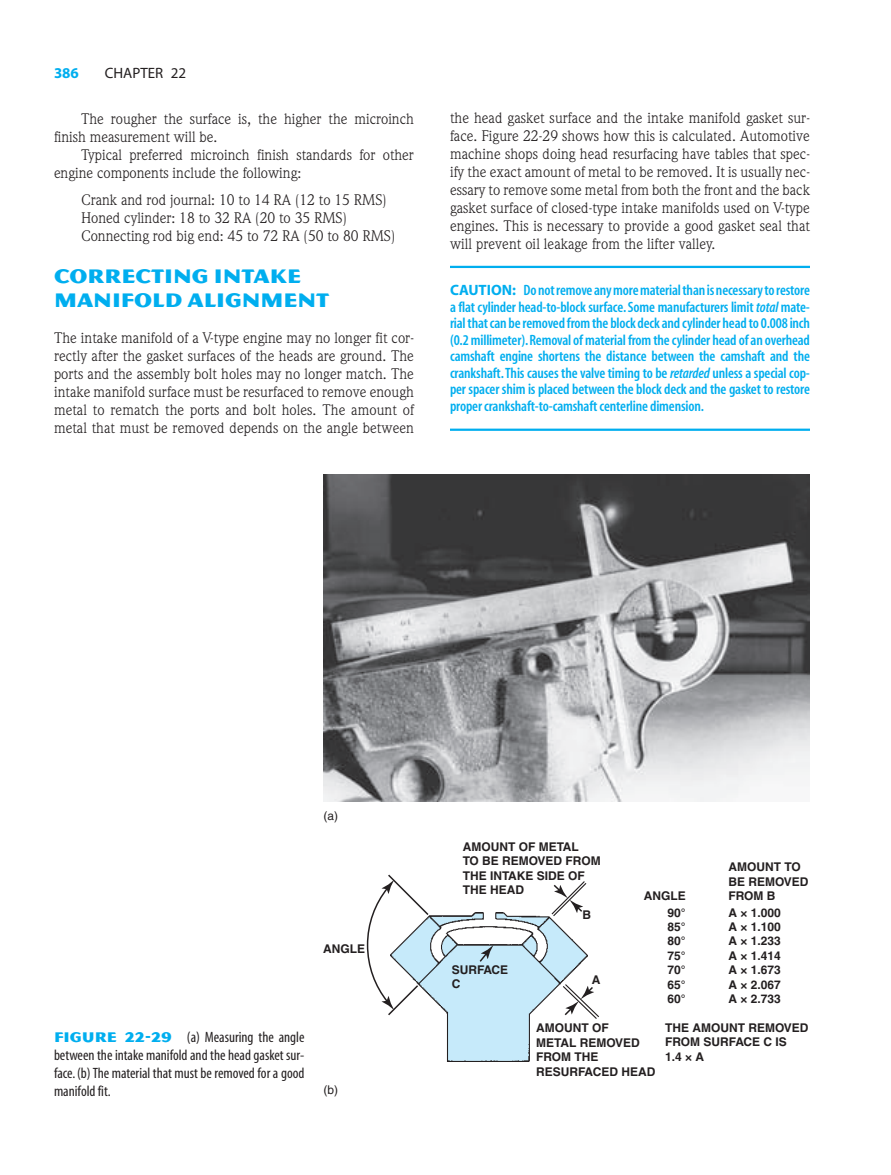
<style>
.page{position:relative;width:891px;height:1175px;background:#fff}
.page>*{position:absolute;margin:0;border:0;box-sizing:border-box;transform-origin:0 0}
.t1{font:21px/24px "Magnesium MVB";color:#00aeef}
.t2{font:15px/18px "Weidemann";color:#231f20}
.t3{font:600 condensed 15px/16.5px "Myriad";letter-spacing:-.01em;color:#00aeef;text-align:justify}
.t4{font:condensed 15px/18px "Myriad";color:#231f20;text-align:justify}
.t5{font:15px "Myriad";color:#231f20}
.t6{font:700 15px "Myriad";color:#00aeef}
.t7{font:700 12px/14.4px "Helvetica";color:#231f20}
.t8{font:12px "Helvetica";color:#231f20}
.s1{font-weight:700;font-stretch:normal}
.s2{font-style:italic}
.s3{font-family:"Magnesium MVB";font-stretch:normal;color:#00aeef}
</style>
<div class="page">
<hr style="left:450px;top:266px;width:360px;height:2px;background:#00aeef">
<hr style="left:450px;top:428px;width:360px;height:3px;background:#00aeef">
<img style="left:430px;top:912px;width:158px;height:149px">
<svg style="left:478px;top:945px;width:15px;height:18px"></svg>
<svg style="left:550px;top:881px;width:38px;height:36px"></svg>
<svg style="left:562px;top:983px;width:37px;height:37px"></svg>
<svg style="left:366px;top:874px;width:64px;height:142px"></svg>
<img style="left:323px;top:474px;width:486px;height:327px">
<p class="t6" style="left:54px;top:67px;width:26px">386</p>
<p class="t5" style="left:105px;top:67px;width:83px">CHAPTER 22</p>
<p class="t2" style="left:54px;top:111px;width:361px;text-indent:27px">The rougher the surface is, the higher the microinch finish measurement will be.</p>
<p class="t2" style="left:54px;top:147px;width:361px;text-indent:27px">Typical preferred microinch finish standards for other engine components include the following:</p>
<p class="t2" style="left:81px;top:192px;width:316px">Crank and rod journal: 10 to 14 RA (12 to 15 RMS)<br>Honed cylinder: 18 to 32 RA (20 to 35 RMS)<br>Connecting rod big end: 45 to 72 RA (50 to 80 RMS)</p>
<h1 class="t1" style="left:54px;top:263px;width:277px">CORRECTING INTAKE<br>MANIFOLD ALIGNMENT</h1>
<p class="t2" style="left:54px;top:330px;width:361px;text-align:justify">The intake manifold of a V-type engine may no longer fit cor&shy;rectly after the gasket surfaces of the heads are ground. The ports and the assembly bolt holes may no longer match. The intake manifold surface must be resurfaced to remove enough metal to rematch the ports and bolt holes. The amount of metal that must be removed depends on the angle between</p>
<p class="t2" style="left:450px;top:110px;width:361px;text-align:justify">the head gasket surface and the intake manifold gasket sur&shy;face. Figure 22-29 shows how this is calculated. Automotive machine shops doing head resurfacing have tables that spec&shy;ify the exact amount of metal to be removed. It is usually nec&shy;essary to remove some metal from both the front and the back gasket surface of closed-type intake manifolds used on V-type engines. This is necessary to provide a good gasket seal that will prevent oil leakage from the lifter valley.</p>
<p class="t3" style="left:450px;top:283px;width:362px"><span class="s1">CAUTION:</span> Do not remove any more material than is necessary to restore a flat cylinder head-to-block surface. Some manufacturers limit <span class="s2">total</span> mate&shy;rial that can be removed from the block deck and cylinder head to 0.008 inch (0.2 millimeter).Removal of material from the cylinder head of an overhead camshaft engine shortens the distance between the camshaft and the crankshaft.This causes the valve timing to be <span class="s2">retarded</span> unless a special cop&shy;per spacer shim is placed between the block deck and the gasket to restore proper crankshaft-to-camshaft centerline dimension.</p>
<p class="t8" style="left:323px;top:811px;width:16px">(a)</p>
<p class="t7" style="left:323px;top:942px;width:43px">ANGLE</p>
<p class="t4" style="left:54px;top:1029px;width:252px"><span class="s3">FIGURE 22-29</span> (a) Measuring the angle between the intake manifold and the head gasket sur&shy;face.(b) The material that must be removed for a good manifold fit.</p>
<p class="t8" style="left:323px;top:1085px;width:16px">(b)</p>
<p class="t7" style="left:463px;top:840px;width:140px">AMOUNT OF METAL<br>TO BE REMOVED FROM<br>THE INTAKE SIDE OF<br>THE HEAD</p>
<p class="t7" style="left:729px;top:861px;width:82px">AMOUNT TO<br>BE REMOVED<br>FROM B</p>
<p class="t7" style="left:729px;top:906px;width:54px;text-align:justify">A × 1.000<br>A × 1.100<br>A × 1.233<br>A × 1.414<br>A × 1.673<br>A × 2.067<br>A × 2.733</p>
<p class="t7" style="left:644px;top:888px;width:44px;line-height:16.5px;text-align:right">ANGLE<br>90°</p>
<p class="t7" style="left:668px;top:920px;width:20px;text-align:justify">85° 80° 75° 70° 65° 60°</p>
<p class="t7" style="left:582px;top:908px;width:10px">B</p>
<p class="t7" style="left:452px;top:963px;width:58px">SURFACE<br>C</p>
<p class="t7" style="left:592px;top:974px;width:10px">A</p>
<p class="t7" style="left:536px;top:1022px;width:121px">AMOUNT OF<br>METAL REMOVED<br>FROM THE<br>RESURFACED HEAD</p>
<p class="t7" style="left:665px;top:1021px;width:145px">THE AMOUNT REMOVED<br>FROM SURFACE C IS<br>1.4 × A</p>
</div>
